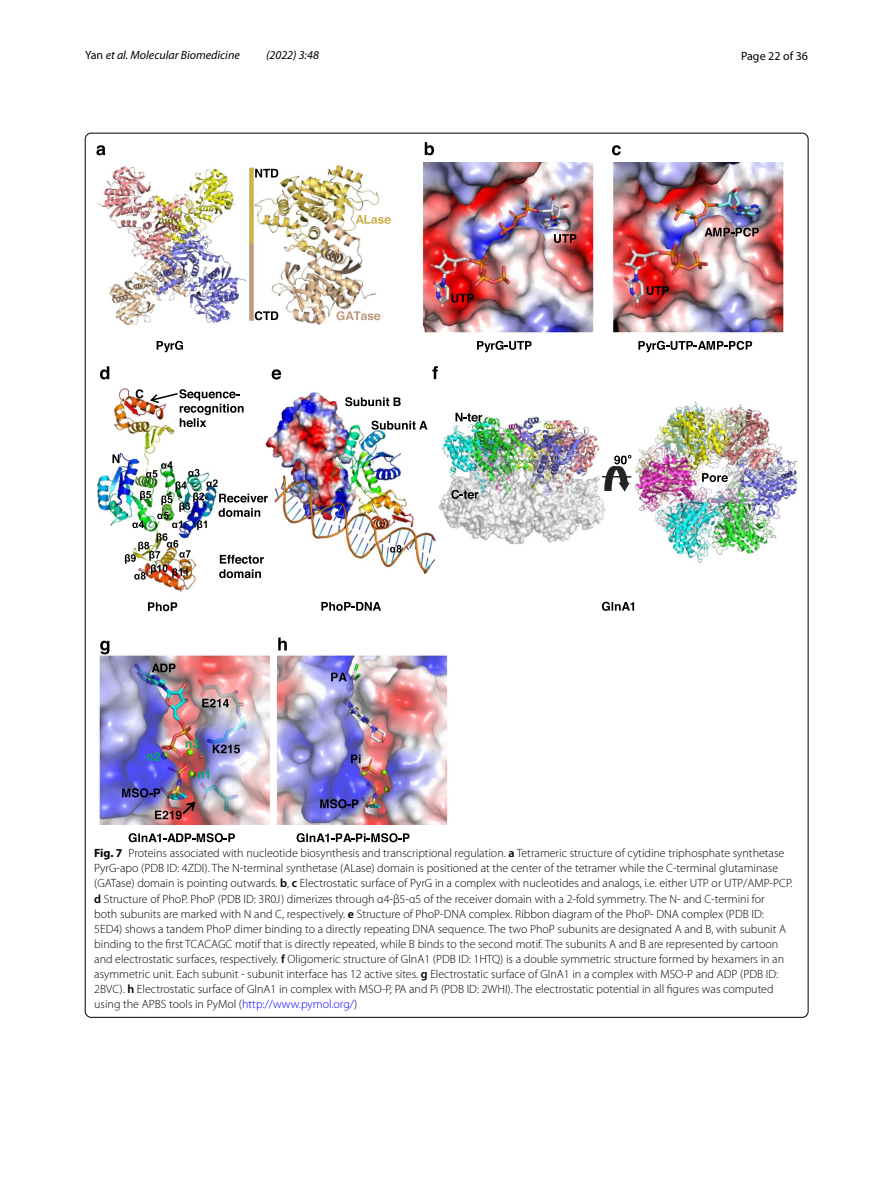
<style>
.page{position:relative;width:893px;height:1187px;background:#fff}
.page>*{position:absolute;margin:0;border:0;box-sizing:border-box;transform-origin:0 0}
.t1{font:300 12px/15px "Myriad Pro";color:#000}
.t2{font:italic 12px "Myriad Pro";color:#000}
.t3{font:12px "Myriad Pro";color:#000}
.s1{font-style:normal}
.s2{font-weight:700}
.s3{font-weight:600}
.s4{color:#00f}
</style>
<div class="page">
<img style="left:98px;top:163px;width:699px;height:661px">
<svg style="left:96px;top:145px;width:9px;height:10px"></svg>
<svg style="left:356px;top:215px;width:35px;height:9px"></svg>
<svg style="left:255px;top:169px;width:23px;height:8px"></svg>
<svg style="left:255px;top:311px;width:23px;height:9px"></svg>
<svg style="left:336px;top:311px;width:44px;height:9px"></svg>
<svg style="left:425px;top:142px;width:9px;height:13px"></svg>
<svg style="left:612px;top:145px;width:9px;height:10px"></svg>
<svg style="left:451px;top:294px;width:23px;height:8px"></svg>
<svg style="left:554px;top:234px;width:22px;height:9px"></svg>
<svg style="left:647px;top:286px;width:22px;height:9px"></svg>
<svg style="left:704px;top:227px;width:55px;height:10px"></svg>
<svg style="left:157px;top:341px;width:26px;height:11px"></svg>
<svg style="left:477px;top:341px;width:55px;height:11px"></svg>
<svg style="left:638px;top:341px;width:114px;height:11px"></svg>
<svg style="left:390px;top:545px;width:11px;height:7px"></svg>
<svg style="left:272px;top:369px;width:9px;height:10px"></svg>
<svg style="left:372px;top:420px;width:55px;height:10px"></svg>
<svg style="left:345px;top:397px;width:56px;height:9px"></svg>
<svg style="left:100px;top:366px;width:9px;height:13px"></svg>
<img style="left:125px;top:461px;width:143px;height:118px">
<svg style="left:150px;top:389px;width:94px;height:38px"></svg>
<svg style="left:112px;top:454px;width:7px;height:9px"></svg>
<svg style="left:136px;top:389px;width:7px;height:9px"></svg>
<svg style="left:148px;top:602px;width:29px;height:9px"></svg>
<svg style="left:321px;top:602px;width:60px;height:8px"></svg>
<svg style="left:432px;top:366px;width:6px;height:13px"></svg>
<svg style="left:602px;top:455px;width:29px;height:36px"></svg>
<svg style="left:455px;top:413px;width:27px;height:8px"></svg>
<svg style="left:451px;top:490px;width:27px;height:9px"></svg>
<svg style="left:702px;top:473px;width:26px;height:9px"></svg>
<svg style="left:602px;top:601px;width:32px;height:9px"></svg>
<svg style="left:100px;top:640px;width:9px;height:14px"></svg>
<svg style="left:202px;top:698px;width:27px;height:9px"></svg>
<svg style="left:213px;top:744px;width:27px;height:9px"></svg>
<img style="left:122px;top:788px;width:73px;height:31px">
<svg style="left:152px;top:663px;width:23px;height:9px"></svg>
<svg style="left:147px;top:752px;width:13px;height:8px"></svg>
<svg style="left:186px;top:739px;width:12px;height:9px"></svg>
<svg style="left:198px;top:769px;width:11px;height:9px"></svg>
<svg style="left:278px;top:637px;width:9px;height:13px"></svg>
<svg style="left:320px;top:799px;width:38px;height:9px"></svg>
<svg style="left:331px;top:672px;width:16px;height:9px"></svg>
<svg style="left:351px;top:754px;width:10px;height:9px"></svg>
<svg style="left:129px;top:833px;width:106px;height:9px"></svg>
<svg style="left:297px;top:833px;width:112px;height:9px"></svg>
<p class="t2" style="left:85px;top:48px;width:156px"><span class="s1">Yan</span> et al. Molecular Biomedicine</p>
<p class="t2" style="left:266px;top:48px;width:54px">(2022) 3:48</p>
<p class="t3" style="left:741px;top:48px;width:68px">Page 22 of 36</p>
<p class="t1" style="left:94px;top:846px;width:700px"><span class="s2">Fig. 7</span> Proteins associated with nucleotide biosynthesis and transcriptional regulation. <span class="s3">a</span> Tetrameric structure of cytidine triphosphate synthetase PyrG-apo (PDB ID: 4ZDI). The N-terminal synthetase (ALase) domain is positioned at the center of the tetramer while the C-terminal glutaminase (GATase) domain is pointing outwards. <span class="s3">b</span>, <span class="s3">c</span> Electrostatic surface of PyrG in a complex with nucleotides and analogs, i.e. either UTP or UTP/AMP-PCP. <span class="s3">d</span> Structure of PhoP. PhoP (PDB ID: 3R0J) dimerizes through α4-β5-α5 of the receiver domain with a 2-fold symmetry. The N- and C-termini for<br>both subunits are marked with N and C, respectively. <span class="s3">e</span> Structure of PhoP-DNA complex. Ribbon diagram of the PhoP- DNA complex (PDB ID:<br>5ED4) shows a tandem PhoP dimer binding to a directly repeating DNA sequence. The two PhoP subunits are designated A and B, with subunit A binding to the first TCACAGC motif that is directly repeated, while B binds to the second motif. The subunits A and B are represented by cartoon and electrostatic surfaces, respectively. <span class="s3">f</span> Oligomeric structure of GlnA1 (PDB ID: 1HTQ) is a double symmetric structure formed by hexamers in an asymmetric unit. Each subunit - subunit interface has 12 active sites. <span class="s3">g</span> Electrostatic surface of GlnA1 in a complex with MSO-P and ADP (PDB ID:<br>2BVC). <span class="s3">h</span> Electrostatic surface of GlnA1 in complex with MSO-P, PA and Pi (PDB ID: 2WHI). The electrostatic potential in all figures was computed using the APBS tools in PyMol (<span class="s4">http://www.pymol.org/</span>)</p>
</div>
